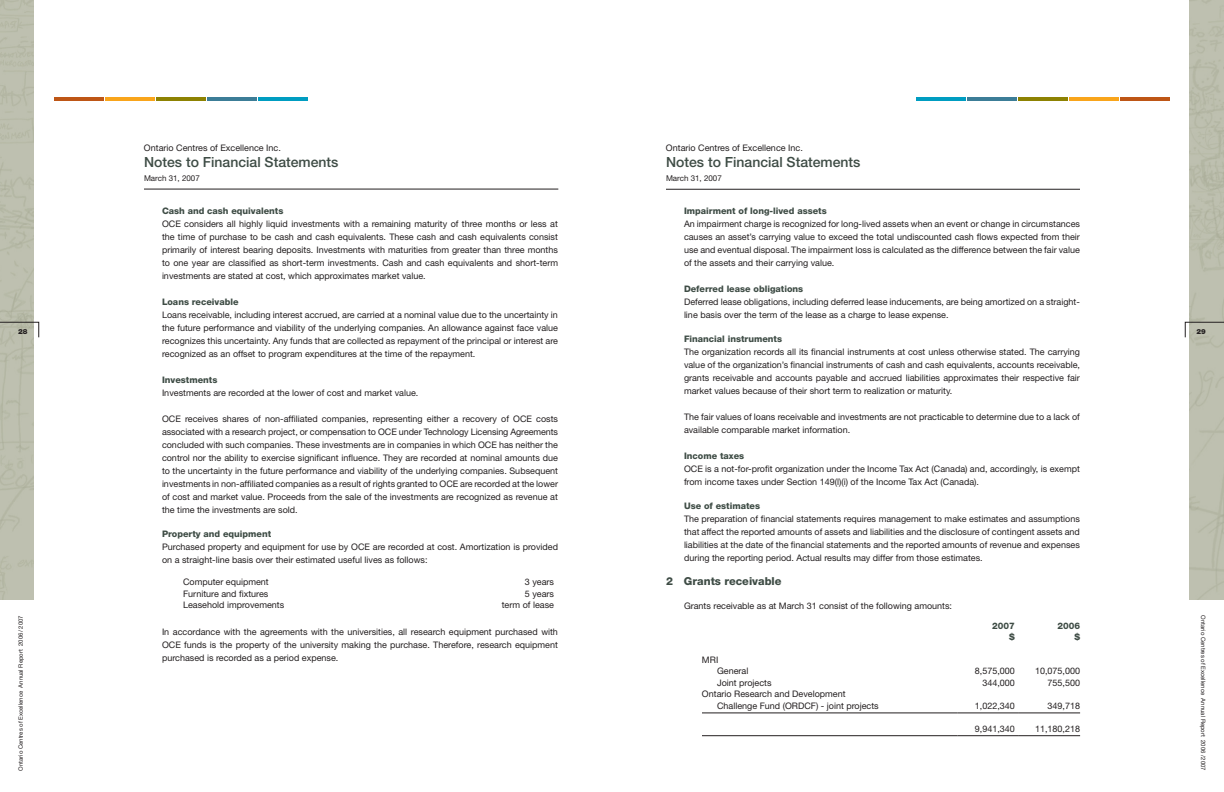
<style>
.page{position:relative;width:1224px;height:792px;background:#fff}
.page>*{position:absolute;margin:0;border:0;box-sizing:border-box;transform-origin:0 0}
.t1{font:500 14px "Helvetica Neue";color:#3e4c45}
.Body_copy{font:800 11px "Helvetica Neue";color:#3e4c45}
.Body_copy-2{font:9px/13px "Helvetica Neue";color:#231f20;text-align:justify}
.Body_copy-3{font:800 9px "Helvetica Neue";color:#3e4c45}
.Table_style1{font:9px "Helvetica Neue";color:#231f20}
.Table_style1-2{font:800 9px "Helvetica Neue";color:#3e4c45}
.t2{font:8px "Helvetica Neue";color:#231f20}
.t3{font:900 7px "Helvetica Neue";color:#231f20}
.t4{font:6px "Helvetica Neue";color:#231f20}
</style>
<div class="page">
<img style="left:0;top:0;width:33px;height:600px">
<hr style="left:54px;top:97px;width:50px;height:4px;background:#be5616">
<hr style="left:105px;top:97px;width:50px;height:4px;background:#f9a51b">
<hr style="left:156px;top:97px;width:50px;height:4px;background:#8d8202">
<hr style="left:207px;top:97px;width:50px;height:4px;background:#3c7d97">
<hr style="left:258px;top:97px;width:50px;height:4px;background:#009dc1">
<img style="left:1190px;top:0;width:34px;height:600px">
<hr style="left:1120px;top:97px;width:50px;height:4px;background:#be5616">
<hr style="left:1069px;top:97px;width:50px;height:4px;background:#f9a51b">
<hr style="left:1018px;top:97px;width:50px;height:4px;background:#8d8202">
<hr style="left:967px;top:97px;width:50px;height:4px;background:#3c7d97">
<hr style="left:916px;top:97px;width:50px;height:4px;background:#009dc1">
<svg style="left:0;top:322px;width:39px;height:16px"></svg>
<svg style="left:1185px;top:322px;width:39px;height:16px"></svg>
<hr style="left:702px;top:735px;width:256px;height:1px;background:#231f20">
<hr style="left:958px;top:735px;width:61px;height:1px;background:#231f20">
<hr style="left:1019px;top:735px;width:61px;height:1px;background:#231f20">
<hr style="left:702px;top:713px;width:256px;height:1px;background:#231f20">
<hr style="left:958px;top:713px;width:61px;height:1px;background:#231f20">
<hr style="left:1019px;top:713px;width:61px;height:1px;background:#231f20">
<hr style="left:666px;top:189px;width:414px;height:1px;background:#231f20">
<hr style="left:144px;top:189px;width:414px;height:1px;background:#231f20">
<p class="t3" style="left:18px;top:327px;width:11px">28</p>
<p class="t4" style="left:17px;top:771px;width:157px;rotate:-90deg">Ontario Centres of Excellence Annual Report 2006 / 2007</p>
<p class="Body_copy-2" style="left:144px;top:141px;width:138px">Ontario Centres of Excellence Inc.</p>
<p class="t1" style="left:144px;top:154px;width:196px">Notes to Financial Statements</p>
<p class="t2" style="left:144px;top:173px;width:57px">March 31, 2007</p>
<p class="Body_copy-3" style="left:162px;top:206px;width:123px">Cash and cash equivalents</p>
<p class="Body_copy-2" style="left:162px;top:217px;width:398px">OCE considers all highly liquid investments with a remaining maturity of three months or less at the time of purchase to be cash and cash equivalents. These cash and cash equivalents consist primarily of interest bearing deposits. Investments with maturities from greater than three months to one year are classified as short-term investments. Cash and cash equivalents and short-term investments are stated at cost, which approximates market value.</p>
<p class="Body_copy-3" style="left:162px;top:297px;width:78px">Loans receivable</p>
<p class="Body_copy-2" style="left:162px;top:308px;width:398px">Loans receivable, including interest accrued, are carried at a nominal value due to the uncertainty in the future performance and viability of the underlying companies. An allowance against face value recognizes this uncertainty. Any funds that are collected as repayment of the principal or interest are recognized as an offset to program expenditures at the time of the repayment.</p>
<p class="Body_copy-3" style="left:162px;top:375px;width:57px">Investments</p>
<p class="Body_copy-2" style="left:162px;top:386px;width:258px">Investments are recorded at the lower of cost and market value.</p>
<p class="Body_copy-2" style="left:162px;top:412px;width:398px">OCE receives shares of non-affiliated companies, representing either a recovery of OCE costs associated with a research project, or compensation to OCE under Technology Licensing Agreements concluded with such companies. These investments are in companies in which OCE has neither the control nor the ability to exercise significant influence. They are recorded at nominal amounts due to the uncertainty in the future performance and viability of the underlying companies. Subsequent investments in non-affiliated companies as a result of rights granted to OCE are recorded at the lower of cost and market value. Proceeds from the sale of the investments are recognized as revenue at the time the investments are sold.</p>
<p class="Body_copy-3" style="left:162px;top:529px;width:111px">Property and equipment</p>
<p class="Body_copy-2" style="left:162px;top:540px;width:398px">Purchased property and equipment for use by OCE are recorded at cost. Amortization is provided on a straight-line basis over their estimated useful lives as follows:</p>
<p class="Body_copy-2" style="left:183px;top:575px;width:87px">Computer equipment</p>
<p class="Table_style1" style="left:525px;top:577px;width:31px">3 years</p>
<p class="Body_copy-2" style="left:183px;top:587px;width:87px">Furniture and fixtures</p>
<p class="Table_style1" style="left:525px;top:588px;width:31px">5 years</p>
<p class="Body_copy-2" style="left:183px;top:598px;width:103px">Leasehold improvements</p>
<p class="Table_style1" style="left:502px;top:599px;width:54px">term of lease</p>
<p class="Body_copy-2" style="left:162px;top:625px;width:397px">In accordance with the agreements with the universities, all research equipment purchased with OCE funds is the property of the university making the purchase. Therefore, research equipment purchased is recorded as a period expense.</p>
<p class="Body_copy-2" style="left:666px;top:141px;width:138px">Ontario Centres of Excellence Inc.</p>
<p class="t1" style="left:666px;top:154px;width:196px">Notes to Financial Statements</p>
<p class="t2" style="left:666px;top:173px;width:57px">March 31, 2007</p>
<p class="Body_copy-3" style="left:684px;top:206px;width:144px">Impairment of long-lived assets</p>
<p class="Body_copy-2" style="left:684px;top:217px;width:398px">An impairment charge is recognized for long-lived assets when an event or change in circumstances causes an asset’s carrying value to exceed the total undiscounted cash flows expected from their use and eventual disposal. The impairment loss is calculated as the difference between the fair value of the assets and their carrying value.</p>
<p class="Body_copy-3" style="left:684px;top:284px;width:121px">Deferred lease obligations</p>
<p class="Body_copy-2" style="left:684px;top:295px;width:397px">Deferred lease obligations, including deferred lease inducements, are being amortized on a straight&shy;line basis over the term of the lease as a charge to lease expense.</p>
<p class="Body_copy-3" style="left:684px;top:334px;width:100px">Financial instruments</p>
<p class="Body_copy-2" style="left:684px;top:345px;width:398px">The organization records all its financial instruments at cost unless otherwise stated. The carrying value of the organization’s financial instruments of cash and cash equivalents, accounts receivable, grants receivable and accounts payable and accrued liabilities approximates their respective fair market values because of their short term to realization or maturity.</p>
<p class="Body_copy-2" style="left:684px;top:410px;width:397px">The fair values of loans receivable and investments are not practicable to determine due to a lack of available comparable market information.</p>
<p class="Body_copy-3" style="left:684px;top:451px;width:62px">Income taxes</p>
<p class="Body_copy-2" style="left:684px;top:462px;width:397px">OCE is a not-for-profit organization under the Income Tax Act (Canada) and, accordingly, is exempt from income taxes under Section 149(l)(i) of the Income Tax Act (Canada).</p>
<p class="Body_copy-3" style="left:684px;top:501px;width:78px">Use of estimates</p>
<p class="Body_copy-2" style="left:684px;top:512px;width:397px">The preparation of financial statements requires management to make estimates and assumptions that affect the reported amounts of assets and liabilities and the disclosure of contingent assets and liabilities at the date of the financial statements and the reported amounts of revenue and expenses during the reporting period. Actual results may differ from those estimates.</p>
<p class="Body_copy" style="left:666px;top:575px;width:117px">2 Grants receivable</p>
<p class="Body_copy-2" style="left:684px;top:599px;width:270px">Grants receivable as at March 31 consist of the following amounts:</p>
<p class="Table_style1-2" style="left:992px;top:620px;width:24px">2007</p>
<p class="Table_style1-2" style="left:1009px;top:631px;width:7px">$</p>
<p class="Table_style1-2" style="left:1057px;top:620px;width:24px">2006</p>
<p class="Table_style1-2" style="left:1074px;top:631px;width:7px">$</p>
<p class="Body_copy-2" style="left:702px;top:653px;width:18px">MRI</p>
<p class="Body_copy-2" style="left:717px;top:664px;width:33px">General</p>
<p class="Table_style1" style="left:975px;top:666px;width:42px">8,575,000</p>
<p class="Table_style1" style="left:1035px;top:666px;width:47px">10,075,000</p>
<p class="Body_copy-2" style="left:717px;top:676px;width:56px">Joint projects</p>
<p class="Table_style1" style="left:982px;top:677px;width:34px">344,000</p>
<p class="Table_style1" style="left:1048px;top:677px;width:34px">755,500</p>
<p class="Body_copy-2" style="left:702px;top:687px;width:145px">Ontario Research and Development</p>
<p class="Body_copy-2" style="left:717px;top:699px;width:163px">Challenge Fund (ORDCF) - joint projects</p>
<p class="Table_style1" style="left:975px;top:701px;width:42px">1,022,340</p>
<p class="Table_style1" style="left:1048px;top:701px;width:34px">349,718</p>
<p class="Table_style1" style="left:975px;top:724px;width:42px">9,941,340</p>
<p class="Table_style1" style="left:1035px;top:724px;width:47px">11,180,218</p>
<p class="t3" style="left:1197px;top:327px;width:11px">29</p>
<p class="t4" style="left:1207px;top:615px;width:157px;rotate:90deg">Ontario Centres of Excellence Annual Report 2006 / 2007</p>
</div>
